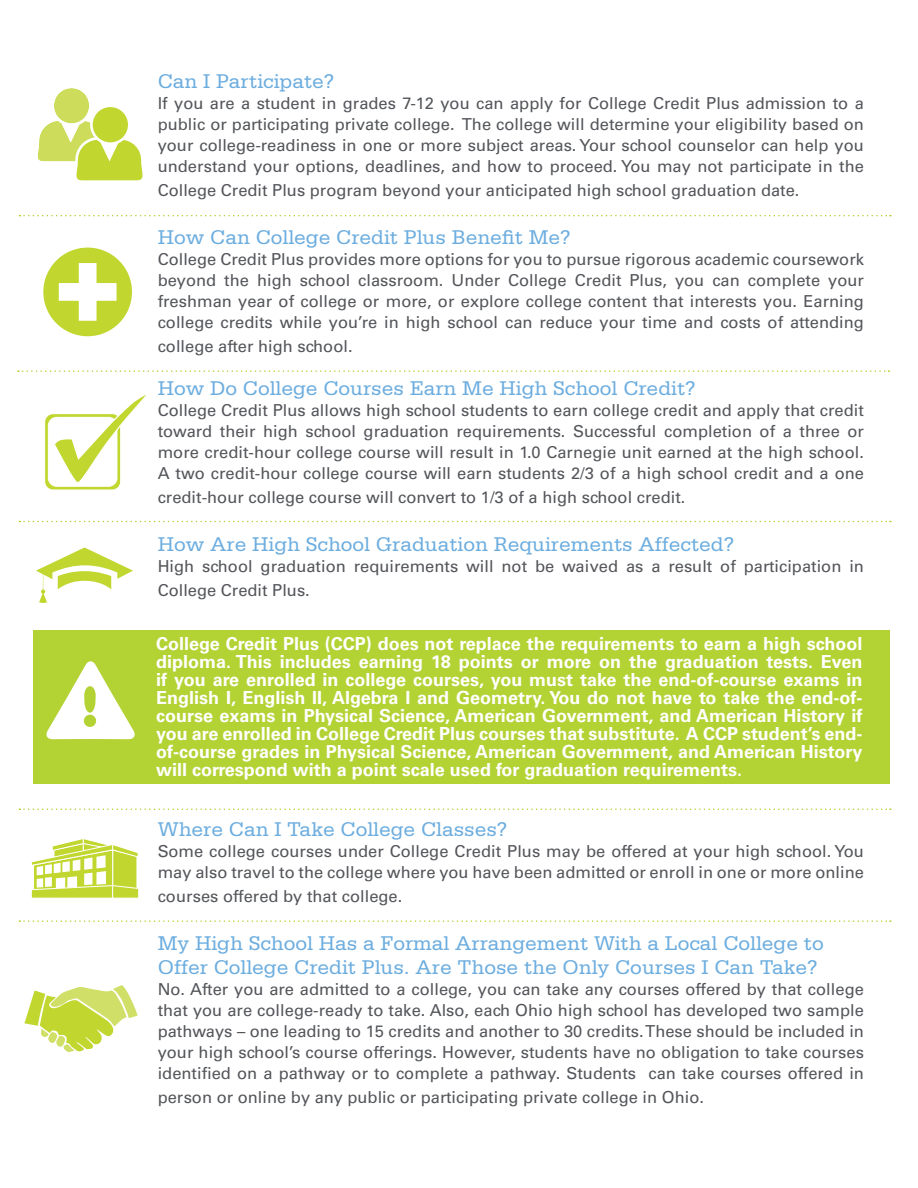
<style>
.page{position:relative;width:918px;height:1188px;background:#fff}
.page>*{position:absolute;margin:0;border:0;box-sizing:border-box;transform-origin:0 0}
.t1{font:21px/24px "Serifa Std";color:#6caddf}
.t2{font:700 18px/18px "Univers LT";color:#fff;text-align:justify}
.t3{font:16.5px/21px "Univers LT";color:#54555a;text-align:justify}
</style>
<div class="page">
<svg style="left:36px;top:547px;width:97px;height:56px"></svg>
<svg style="left:43px;top:247px;width:89px;height:90px"></svg>
<svg style="left:38px;top:88px;width:105px;height:93px"></svg>
<svg style="left:19px;top:215px;width:872px;height:1px"></svg>
<svg style="left:19px;top:521px;width:872px;height:1px"></svg>
<div style="left:33px;top:631px;width:856px;height:153px;background:#b3d234"></div>
<svg style="left:46px;top:661px;width:89px;height:78px"></svg>
<svg style="left:19px;top:920px;width:872px;height:2px"></svg>
<svg style="left:44px;top:395px;width:102px;height:95px"></svg>
<svg style="left:31px;top:838px;width:108px;height:61px"></svg>
<svg style="left:25px;top:985px;width:113px;height:67px"></svg>
<svg style="left:18px;top:370px;width:871px;height:2px"></svg>
<svg style="left:19px;top:808px;width:872px;height:2px"></svg>
<p class="t1" style="left:158px;top:69px;width:178px">Can I Participate?</p>
<p class="t3" style="left:158px;top:93px;width:708px">If you are a student in grades 7-12 you can apply for College Credit Plus admission to a public or participating private college. The college will determine your eligibility based on your college-readiness in one or more subject areas. Your school counselor can help you understand your options, deadlines, and how to proceed. You may not participate in the</p>
<p class="t3" style="left:158px;top:180px;width:643px">College Credit Plus program beyond your anticipated high school graduation date.</p>
<p class="t1" style="left:158px;top:225px;width:415px">How Can College Credit Plus Benefit Me?</p>
<p class="t3" style="left:158px;top:249px;width:708px">College Credit Plus provides more options for you to pursue rigorous academic coursework beyond the high school classroom. Under College Credit Plus, you can complete your freshman year of college or more, or explore college content that interests you. Earning college credits while you’re in high school can reduce your time and costs of attending</p>
<p class="t3" style="left:158px;top:336px;width:196px">college after high school.</p>
<p class="t1" style="left:158px;top:377px;width:539px">How Do College Courses Earn Me High School Credit?</p>
<p class="t3" style="left:158px;top:400px;width:708px">College Credit Plus allows high school students to earn college credit and apply that credit toward their high school graduation requirements. Successful completion of a three or more credit-hour college course will result in 1.0 Carnegie unit earned at the high school.<br>A two credit-hour college course will earn students 2/3 of a high school credit and a one</p>
<p class="t3" style="left:158px;top:487px;width:529px">credit-hour college course will convert to 1/3 of a high school credit.</p>
<p class="t1" style="left:158px;top:533px;width:578px">How Are High School Graduation Requirements Affected?</p>
<p class="t3" style="left:158px;top:554px;width:708px;line-height:24px">High school graduation requirements will not be waived as a result of participation in<br>College Credit Plus.</p>
<p class="t2" style="left:156px;top:635px;width:708px">College Credit Plus (CCP) does not replace the requirements to earn a high school diploma. This includes earning 18 points or more on the graduation tests. Even if you are enrolled in college courses, you must take the end-of-course exams in English I, English II, Algebra I and Geometry. You do not have to take the end-of&shy;course exams in Physical Science, American Government, and American History if you are enrolled in College Credit Plus courses that substitute. A CCP student’s end&shy;of-course grades in Physical Science, American Government, and American History will correspond with a point scale used for graduation requirements.</p>
<p class="t1" style="left:158px;top:818px;width:351px">Where Can I Take College Classes?</p>
<p class="t3" style="left:158px;top:841px;width:708px">Some college courses under College Credit Plus may be offered at your high school. You may also travel to the college where you have been admitted or enroll in one or more online</p>
<p class="t3" style="left:158px;top:886px;width:246px">courses offered by that college.</p>
<p class="t1" style="left:158px;top:932px;width:668px">My High School Has a Formal Arrangement With a Local College to<br>Offer College Credit Plus. Are Those the Only Courses I Can Take?</p>
<p class="t3" style="left:158px;top:979px;width:708px">No. After you are admitted to a college, you can take any courses offered by that college that you are college-ready to take. Also, each Ohio high school has developed two sample pathways – one leading to 15 credits and another to 30 credits. These should be included in your high school’s course offerings. However, students have no obligation to take courses identified on a pathway or to complete a pathway. Students can take courses offered in</p>
<p class="t3" style="left:158px;top:1087px;width:548px">person or online by any public or participating private college in Ohio.</p>
</div>
